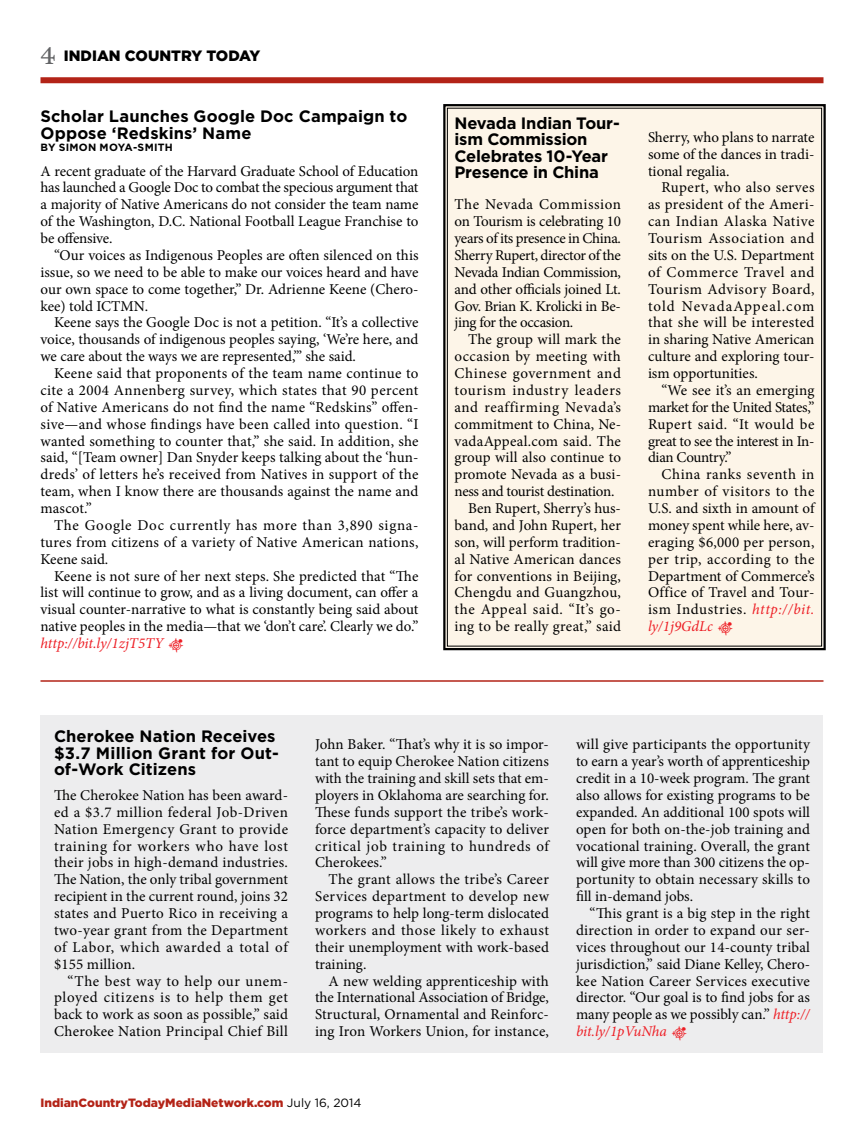
<style>
.page{position:relative;width:864px;height:1134px;background:#fff}
.page>*{position:absolute;margin:0;border:0;box-sizing:border-box;transform-origin:0 0}
.t1{font:700 16.5px/16.5px "Gotham";letter-spacing:.005em;color:#000}
.t2{font:700 16.5px/16.5px "Gotham";letter-spacing:-.015em;color:#000}
.t3{font:15px/16.8px "Minion Pro";letter-spacing:.005em;color:#000;text-align:justify}
.t4{font:15px "Minion Pro";letter-spacing:.045em;color:#000}
.t5{font:15px "Minion Pro";letter-spacing:.04em;color:#000}
.t6{font:15px "Minion Pro";letter-spacing:-.025em;color:#000}
.t7{font:15px "Minion Pro";letter-spacing:.03em;color:#000}
.t8{font:900 15px "Gotham";color:#000}
.t9{font:900 12px "Gotham";color:#b32317}
.t10{font:700 10.5px "Gotham";letter-spacing:.03em;color:#000}
.s1{font-family:"Miller Text";font-weight:400;font-size:27px;color:#636466}
.s2{font-style:italic;color:#ed1d24}
.s3{font-family:"End Matter Turtle";color:#ed1d24}
.s4{font-weight:400;color:#000}
</style>
<div class="page">
<div style="left:40px;top:77px;width:784px;height:6px;background:#b32317"></div>
<hr style="left:40px;top:680px;width:784px;height:2px;background:#b32317">
<div style="left:40px;top:716px;width:784px;height:337px;background:#ededee"></div>
<div style="left:443px;top:104px;width:383px;height:547px;background:#fdf5e8"></div>
<p class="t8" style="left:40px;top:45px;width:221px"><span class="s1">4</span> Indian Country Today</p>
<p class="t1" style="left:40px;top:108px;width:368px">Scholar Launches Google Doc Campaign to<br>Oppose ‘Redskins’ Name</p>
<p class="t10" style="left:40px;top:141px;width:134px">By SIMON MOYA-SMITH</p>
<p class="t3" style="left:40px;top:162px;width:380px">A recent graduate of the Harvard Graduate School of Education has launched a Google Doc to combat the specious argument that a majority of Native Americans do not consider the team name of the Washington, D.C. National Football League Franchise to be offensive.</p>
<p class="t3" style="left:40px;top:247px;width:380px;text-indent:14px">“Our voices as Indigenous Peoples are often silenced on this issue, so we need to be able to make our voices heard and have our own space to come together,” Dr. Adrienne Keene (Chero&shy;kee) told ICTMN.</p>
<p class="t3" style="left:40px;top:314px;width:380px;text-indent:14px">Keene says the Google Doc is not a petition. “It’s a collective voice, thousands of indigenous peoples saying, ‘We’re here, and we care about the ways we are represented,’” she said.</p>
<p class="t3" style="left:40px;top:365px;width:380px;text-indent:14px">Keene said that proponents of the team name continue to cite a 2004 Annenberg survey, which states that 90 percent of Native Americans do not find the name “Redskins” offen&shy;sive—and whose findings have been called into question. “I wanted something to counter that,” she said. In addition, she said, “[Team owner] Dan Snyder keeps talking about the ‘hun&shy;dreds’ of letters he’s received from Natives in support of the team, when I know there are thousands against the name and mascot.”</p>
<p class="t3" style="left:40px;top:517px;width:380px;text-indent:14px">The Google Doc currently has more than 3,890 signa&shy;tures from citizens of a variety of Native American nations, Keene said.</p>
<p class="t3" style="left:40px;top:567px;width:380px;text-indent:14px">Keene is not sure of her next steps. She predicted that “The list will continue to grow, and as a living document, can offer a visual counter-narrative to what is constantly being said about native peoples in the media—that we ‘don’t care’. Clearly we do.” <span class="s2">http://bit.ly/1zjT5TY</span> <span class="s3">0</span></p>
<p class="t2" style="left:454px;top:114px;width:167px">Nevada Indian Tour&shy;ism Commission<br>Celebrates 10-Year<br>Presence in China</p>
<p class="t3" style="left:454px;top:196px;width:168px">The Nevada Commission on Tourism is celebrating 10 years of its presence in China.<br>Sherry Rupert, director of the Nevada Indian Commission, and other officials joined Lt.<br>Gov. Brian K. Krolicki in Be&shy;jing for the occasion.</p>
<p class="t3" style="left:468px;top:331px;width:155px">The group will mark the</p>
<p class="t7" style="left:454px;top:346px;width:168px">occasion by meeting with</p>
<p class="t5" style="left:454px;top:363px;width:168px">Chinese government and</p>
<p class="t4" style="left:454px;top:380px;width:168px">tourism industry leaders</p>
<p class="t5" style="left:454px;top:397px;width:168px">and reaffirming Nevada’s</p>
<p class="t3" style="left:454px;top:416px;width:168px">commitment to China, Ne-</p>
<p class="t3" style="left:454px;top:432px;width:168px">vadaAppeal.com said. The</p>
<p class="t3" style="left:454px;top:449px;width:168px">group will also continue to</p>
<p class="t3" style="left:454px;top:466px;width:168px">promote Nevada as a busi-</p>
<p class="t6" style="left:454px;top:481px;width:161px">ness and tourist destination.</p>
<p class="t3" style="left:468px;top:500px;width:154px">Ben Rupert, Sherry’s hus-</p>
<p class="t3" style="left:454px;top:517px;width:168px">band, and John Rupert, her</p>
<p class="t3" style="left:454px;top:534px;width:168px">son, will perform tradition-</p>
<p class="t3" style="left:454px;top:551px;width:168px">al Native American dances</p>
<p class="t3" style="left:454px;top:567px;width:168px">for conventions in Beijing,</p>
<p class="t3" style="left:454px;top:584px;width:168px">Chengdu and Guangzhou,</p>
<p class="t4" style="left:454px;top:599px;width:168px">the Appeal said. “It’s go-</p>
<p class="t3" style="left:454px;top:618px;width:168px">ing to be really great,” said</p>
<p class="t3" style="left:648px;top:129px;width:168px">Sherry, who plans to narrate some of the dances in tradi&shy;tional regalia.</p>
<p class="t3" style="left:648px;top:179px;width:168px;text-indent:14px">Rupert, who also serves as president of the Ameri&shy;can Indian Alaska Native Tourism Association and sits on the U.S. Department of Commerce Travel and Tourism Advisory Board, told NevadaAppeal.com that she will be interested in sharing Native American culture and exploring tour&shy;ism opportunities.</p>
<p class="t3" style="left:648px;top:382px;width:168px;text-indent:14px">“We see it’s an emerging market for the United States,” Rupert said. “It would be great to see the interest in In&shy;dian Country.”</p>
<p class="t3" style="left:648px;top:466px;width:168px;text-indent:14px">China ranks seventh in number of visitors to the U.S. and sixth in amount of money spent while here, av&shy;eraging $6,000 per person, per trip, according to the Department of Commerce’s Office of Travel and Tour&shy;ism Industries. <span class="s2">http://bit. ly/1j9GdLc</span> <span class="s3">0</span></p>
<p class="t1" style="left:54px;top:728px;width:226px">Cherokee Nation Receives $3.7 Million Grant for Out&shy;of-Work Citizens</p>
<p class="t3" style="left:54px;top:787px;width:236px">The Cherokee Nation has been award&shy;ed a $3.7 million federal Job-Driven Nation Emergency Grant to provide training for workers who have lost their jobs in high-demand industries.<br>The Nation, the only tribal government recipient in the current round, joins 32 states and Puerto Rico in receiving a two-year grant from the Department of Labor, which awarded a total of $155 million.</p>
<p class="t3" style="left:54px;top:972px;width:236px;text-indent:14px">“The best way to help our unem&shy;ployed citizens is to help them get back to work as soon as possible,” said Cherokee Nation Principal Chief Bill</p>
<p class="t3" style="left:315px;top:736px;width:236px">John Baker. “That’s why it is so impor&shy;tant to equip Cherokee Nation citizens with the training and skill sets that em&shy;ployers in Oklahoma are searching for.<br>These funds support the tribe’s work&shy;force department’s capacity to deliver critical job training to hundreds of Cherokees.”</p>
<p class="t3" style="left:315px;top:871px;width:236px;text-indent:14px">The grant allows the tribe’s Career Services department to develop new programs to help long-term dislocated workers and those likely to exhaust their unemployment with work-based training.</p>
<p class="t3" style="left:315px;top:972px;width:236px;text-indent:14px">A new welding apprenticeship with the International Association of Bridge, Structural, Ornamental and Reinforc&shy;ing Iron Workers Union, for instance,</p>
<p class="t9" style="left:40px;top:1094px;width:323px">IndianCountryTodayMediaNetwork.com <span class="s4">July 16, 2014</span></p>
<p class="t3" style="left:576px;top:736px;width:236px">will give participants the opportunity to earn a year’s worth of apprenticeship credit in a 10-week program. The grant also allows for existing programs to be expanded. An additional 100 spots will open for both on-the-job training and vocational training. Overall, the grant will give more than 300 citizens the op&shy;portunity to obtain necessary skills to fill in-demand jobs.</p>
<p class="t3" style="left:576px;top:905px;width:236px;text-indent:14px">“This grant is a big step in the right direction in order to expand our ser&shy;vices throughout our 14-county tribal jurisdiction,” said Diane Kelley, Chero&shy;kee Nation Career Services executive director. “Our goal is to find jobs for as many people as we possibly can.” <span class="s2">http:// bit.ly/1pVuNha</span> <span class="s3">0</span></p>
</div>
